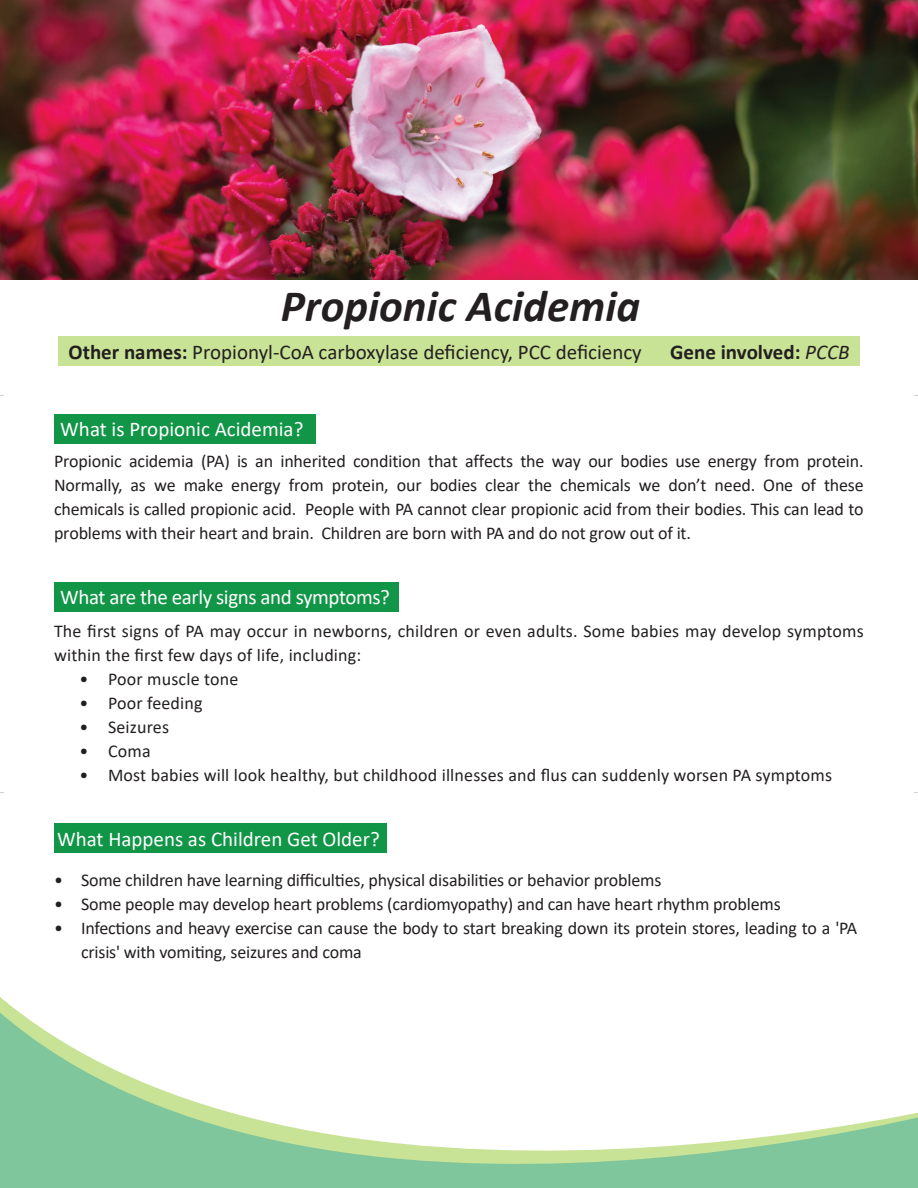
<style>
.page{position:relative;width:918px;height:1188px;background:#fff}
.page>*{position:absolute;margin:0;border:0;box-sizing:border-box;transform-origin:0 0}
.t1{font:italic 700 45px "Calibri";color:#231f20}
.t2{font:21px "Calibri";color:#231f20}
.t3{font:21px "Calibri";color:#fff}
.t4{font:21px "Calibri";letter-spacing:-.02em;color:#fff}
.t5{font:700 21px "Calibri";color:#231f20}
.t6{font:18px/24px "Calibri";letter-spacing:-.01em;color:#231f20;text-align:justify}
.t7{font:18px/24px "Calibri";letter-spacing:.01em;color:#231f20}
.s1{font-weight:700}
.s2{font-weight:400;font-style:italic}
</style>
<div class="page">
<svg style="left:0;top:997px;width:918px;height:191px"></svg>
<div style="left:54px;top:414px;width:261px;height:29px;background:#119547"></div>
<div style="left:54px;top:582px;width:345px;height:29px;background:#119547"></div>
<div style="left:54px;top:823px;width:333px;height:29px;background:#119547"></div>
<div style="left:58px;top:336px;width:802px;height:30px;background:#c8e396"></div>
<img style="left:0;top:0;width:918px;height:280px">
<p class="t1" style="left:281px;top:274px;width:361px">Propionic Acidemia</p>
<p class="t2" style="left:69px;top:337px;width:575px"><span class="s1">Other names:</span> Propionyl-CoA carboxylase deficiency, PCC deficiency</p>
<p class="t5" style="left:670px;top:337px;width:181px">Gene involved: <span class="s2">PCCB</span></p>
<p class="t3" style="left:60px;top:415px;width:245px">What is Propionic Acidemia?</p>
<p class="t6" style="left:54px;top:448px;width:811px">Propionic acidemia (PA) is an inherited condition that affects the way our bodies use energy from protein.<br>Normally, as we make energy from protein, our bodies clear the chemicals we don’t need. One of these chemicals is called propionic acid. People with PA cannot clear propionic acid from their bodies. This can lead to problems with their heart and brain. Children are born with PA and do not grow out of it.</p>
<p class="t4" style="left:60px;top:583px;width:331px">What are the early signs and symptoms?</p>
<p class="t7" style="left:54px;top:619px;width:811px">The first signs of PA may occur in newborns, children or even adults. Some babies may develop symptoms within the first few days of life, including:</p>
<p class="t7" style="left:80px;top:667px;width:160px">• Poor muscle tone</p>
<p class="t7" style="left:80px;top:691px;width:125px">• Poor feeding</p>
<p class="t7" style="left:80px;top:715px;width:91px">• Seizures</p>
<p class="t6" style="left:80px;top:739px;width:73px">• Coma</p>
<p class="t7" style="left:80px;top:763px;width:754px">• Most babies will look healthy, but childhood illnesses and flus can suddenly worsen PA symptoms</p>
<p class="t3" style="left:57px;top:824px;width:324px">What Happens as Children Get Older?</p>
<p class="t6" style="left:54px;top:868px;width:609px">• Some children have learning difficulties, physical disabilities or behavior problems</p>
<p class="t6" style="left:54px;top:892px;width:728px">• Some people may develop heart problems (cardiomyopathy) and can have heart rhythm problems</p>
<p class="t6" style="left:81px;top:916px;width:778px;text-indent:-27px">• Infections and heavy exercise can cause the body to start breaking down its protein stores, leading to a 'PA crisis' with vomiting, seizures and coma</p>
</div>
